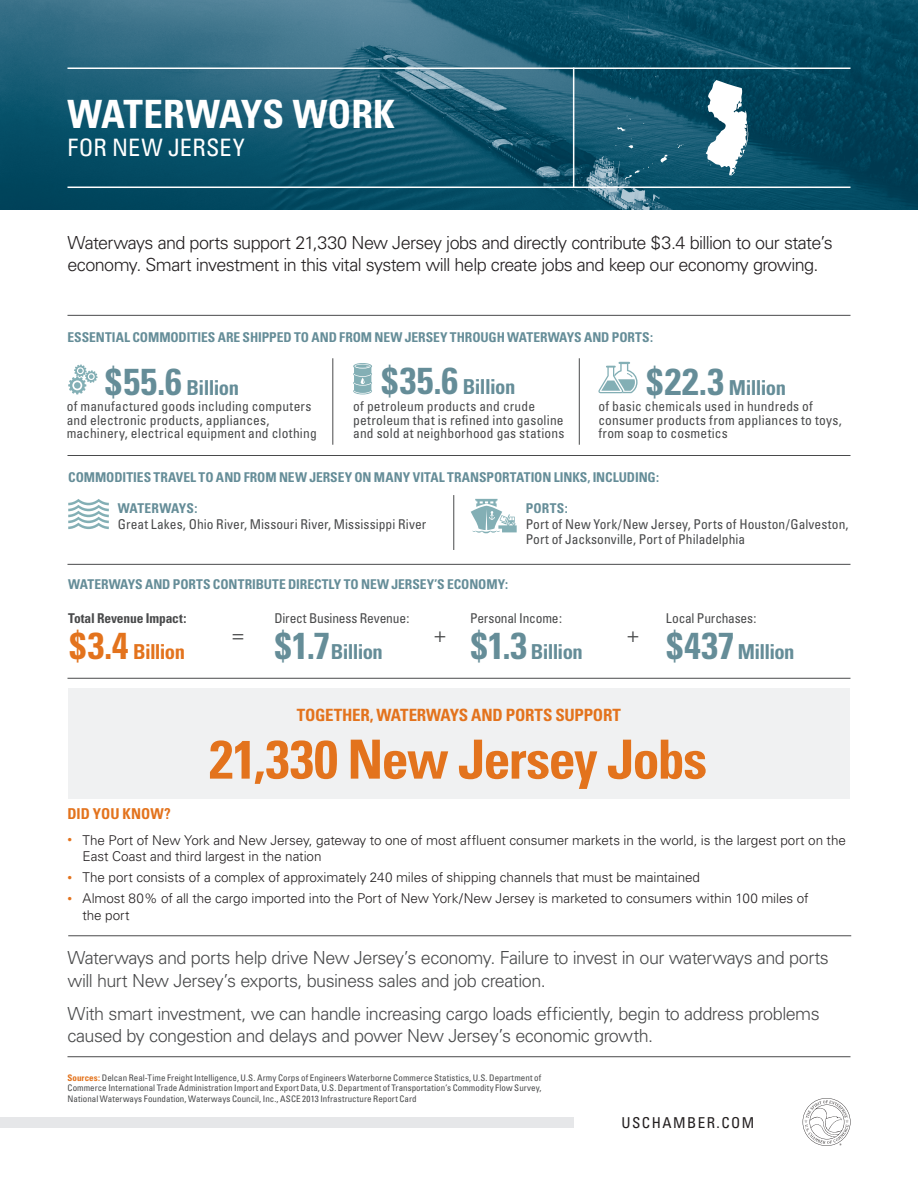
<style>
.page{position:relative;width:918px;height:1188px;background:#fff}
.page>*{position:absolute;margin:0;border:0;box-sizing:border-box;transform-origin:0 0}
.t1{font:700 condensed 54px "Univers";letter-spacing:-.03em;color:#e3731d}
.t2{font:700 condensed 39px "Univers";color:#fff}
.t3{font:condensed 24px "Univers";letter-spacing:.005em;color:#fff}
.t4{font:300 21px "Univers";color:#494a4b}
.t5{font:700 condensed 20.7px "Univers";letter-spacing:-.035em;color:#658d98}
.t6{font:700 condensed 20.7px "Univers";color:#e3731d}
.t7{font:300 18px/22.5px "Univers";letter-spacing:-.03em;color:#494a4b}
.t8{font:300 18px/22.5px "Univers";letter-spacing:-.035em;color:#231f20}
.t9{font:700 condensed 16.95px "Univers";letter-spacing:-.015em;color:#e3731d}
.t10{font:condensed 15px "Univers";letter-spacing:.1em;color:#231f20}
.t11{font:700 condensed 15px "Univers";color:#e3731d}
.t12{font:condensed 13.5px/13.5px "Univers";letter-spacing:.01em;color:#494a4b}
.t13{font:300 13.5px/16.5px "Univers";letter-spacing:-.005em;color:#231f20}
.t14{font:700 condensed 13.5px "Univers";letter-spacing:-.005em;color:#658d98}
.t15{font:condensed 13.5px "Univers";letter-spacing:-.015em;color:#494a4b}
.t16{font:700 condensed 13.5px "Univers";color:#494a4b}
.t17{font:condensed 9px/10.5px "Univers";letter-spacing:.01em;color:#494a4b;text-align:justify}
.s1{font-size:37.5px}
.s2{font-size:9.45px;color:#e3731d}
.s3{font-weight:700;color:#e3731d}
</style>
<div class="page">
<img style="left:0;top:0;width:918px;height:210px">
<hr style="left:68px;top:68px;width:782px;height:1px;background:#fff">
<hr style="left:68px;top:187px;width:782px;height:1px;background:#fff">
<hr style="left:573px;top:68px;width:1px;height:120px;background:#fff">
<svg style="left:803px;top:1098px;width:48px;height:48px"></svg>
<div style="left:0;top:1117px;width:573px;height:11px;background:#e6e7e9"></div>
<svg style="left:617px;top:127px;width:8px;height:4px"></svg>
<svg style="left:660px;top:154px;width:7px;height:9px"></svg>
<svg style="left:627px;top:115px;width:4px;height:4px"></svg>
<svg style="left:677px;top:144px;width:7px;height:4px"></svg>
<svg style="left:625px;top:163px;width:28px;height:17px"></svg>
<svg style="left:601px;top:182px;width:11px;height:3px"></svg>
<svg style="left:628px;top:145px;width:5px;height:4px"></svg>
<svg style="left:706px;top:80px;width:42px;height:96px"></svg>
<hr style="left:68px;top:935px;width:783px;height:1px;background:#494a4b">
<hr style="left:68px;top:1056px;width:782px;height:1px;background:#494a4b">
<hr style="left:68px;top:455px;width:782px;height:1px;background:#494a4b">
<hr style="left:453px;top:495px;width:1px;height:55px;background:#494a4b">
<hr style="left:68px;top:564px;width:782px;height:1px;background:#494a4b">
<hr style="left:68px;top:315px;width:782px;height:1px;background:#494a4b">
<hr style="left:579px;top:358px;width:1px;height:87px;background:#494a4b">
<hr style="left:332px;top:358px;width:1px;height:87px;background:#494a4b">
<hr style="left:68px;top:678px;width:782px;height:1px;background:#494a4b">
<div style="left:68px;top:688px;width:782px;height:111px;background:#f0f1f2"></div>
<svg style="left:598px;top:362px;width:40px;height:31px"></svg>
<svg style="left:471px;top:499px;width:46px;height:35px"></svg>
<svg style="left:68px;top:499px;width:41px;height:30px"></svg>
<svg style="left:353px;top:363px;width:19px;height:31px"></svg>
<svg style="left:68px;top:364px;width:30px;height:31px"></svg>
<h2 class="t2" style="left:68px;top:90px;width:329px">WATERWAYS WORK</h2>
<h3 class="t3" style="left:68px;top:133px;width:179px">for NEW Jersey</h3>
<h3 class="t8" style="left:68px;top:231px;width:767px">Waterways and ports support 21,330 New Jersey jobs and directly contribute $3.4 billion to our state’s economy. Smart investment in this vital system will help create jobs and keep our economy growing.</h3>
<p class="t14" style="left:68px;top:329px;width:587px">ESSENTIAL COMMODITIES ARE SHIPPED TO AND FROM NEW JERSEY THROUGH WATERWAYS AND PORTS:</p>
<h3 class="t5" style="left:105px;top:374px;width:136px"><span class="s1">$55.6</span> BILLION</h3>
<p class="t12" style="left:67px;top:399px;width:252px">of manufactured goods including computers and electronic products, appliances, machinery, electrical equipment and clothing</p>
<h3 class="t5" style="left:381px;top:374px;width:136px"><span class="s1">$35.6</span> BILLION</h3>
<p class="t12" style="left:353px;top:400px;width:213px">of petroleum products and crude petroleum that is refined into gasoline and sold at neighborhood gas stations</p>
<h3 class="t5" style="left:646px;top:374px;width:141px"><span class="s1">$22.3</span> MILLION</h3>
<p class="t12" style="left:598px;top:400px;width:245px">of basic chemicals used in hundreds of consumer products from appliances to toys, from soap to cosmetics</p>
<p class="t14" style="left:68px;top:468px;width:593px">COMMODITIES TRAVEL TO AND FROM NEW JERSEY ON MANY VITAL TRANSPORTATION LINKS, INCLUDING:</p>
<p class="t14" style="left:118px;top:500px;width:10px">WAT</p>
<p class="t14" style="left:145px;top:500px;width:17px">ERWAYS</p>
<p class="t14" style="left:194px;top:500px;width:4px">:</p>
<p class="t12" style="left:118px;top:518px;width:310px">Great Lakes, Ohio River, Missouri River, Mississippi River</p>
<p class="t14" style="left:68px;top:576px;width:441px">WATERWAYS AND PORTS CONTRIBUTE DIRECTLY TO NEW JERSEY’S ECONOMY:</p>
<p class="t14" style="left:526px;top:500px;width:9px">PORTS</p>
<p class="t14" style="left:565px;top:500px;width:4px">:</p>
<p class="t12" style="left:526px;top:517px;width:324px;line-height:15px">Port of New York/New Jersey, Ports of Houston/Galveston,<br>Port of Jacksonville, Port of Philadelphia</p>
<p class="t15" style="left:274px;top:610px;width:136px">Direct Business Revenue:</p>
<h3 class="t5" style="left:275px;top:639px;width:109px"><span class="s1">$1.7</span> BILLION</h3>
<p class="t15" style="left:470px;top:610px;width:94px">Personal Income:</p>
<h3 class="t5" style="left:471px;top:639px;width:114px"><span class="s1">$1.3</span> BILLION</h3>
<p class="t16" style="left:68px;top:610px;width:120px">TOTAL REVENUE IMPACT:</p>
<h3 class="t6" style="left:69px;top:639px;width:117px"><span class="s1">$3.4</span> BILLION</h3>
<h3 class="t4" style="left:231px;top:622px;width:15px">=</h3>
<h3 class="t4" style="left:433px;top:622px;width:15px">+</h3>
<h3 class="t4" style="left:626px;top:622px;width:15px">+</h3>
<p class="t15" style="left:666px;top:610px;width:92px">Local Purchases:</p>
<h3 class="t5" style="left:666px;top:639px;width:130px"><span class="s1">$437</span> MILLION</h3>
<p class="t9" style="left:297px;top:704px;width:326px">TOGETHER, WATERWAYS AND PORTS SUPPORT</p>
<h1 class="t1" style="left:209px;top:726px;width:499px">21,330 NEW JERSEY JOBS</h1>
<p class="t11" style="left:68px;top:805px;width:105px">DID YOU KNOW?</p>
<p class="t13" style="left:82px;top:832px;width:765px;text-indent:-15px"><span class="s2">•</span> The Port of New York and New Jersey, gateway to one of most affluent consumer markets in the world, is the largest port on the<br>East Coast and third largest in the nation</p>
<p class="t13" style="left:68px;top:869px;width:634px"><span class="s2">•</span> The port consists of a complex of approximately 240 miles of shipping channels that must be maintained</p>
<p class="t13" style="left:82px;top:890px;width:728px;text-indent:-15px"><span class="s2">•</span> Almost 80% of all the cargo imported into the Port of New York/New Jersey is marketed to consumers within 100 miles of the port</p>
<h3 class="t7" style="left:68px;top:947px;width:763px">Waterways and ports help drive New Jersey’s economy. Failure to invest in our waterways and ports will hurt New Jersey’s exports, business sales and job creation.</h3>
<h3 class="t7" style="left:68px;top:1002px;width:754px">With smart investment, we can handle increasing cargo loads efficiently, begin to address problems caused by congestion and delays and power New Jersey’s economic growth.</h3>
<p class="t17" style="left:67px;top:1072px;width:476px"><span class="s3">SOURCES:</span> Delcan Real-Time Freight Intelligence, U.S. Army Corps of Engineers Waterborne Commerce Statistics, U.S. Department of Commerce International Trade Administration Import and Export Data, U.S. Department of Transportation’s Commodity Flow Survey, National Waterways Foundation, Waterways Council, Inc., ASCE 2013 Infrastructure Report Card</p>
<p class="t10" style="left:621px;top:1113px;width:135px">uschamber.com</p>
</div>
